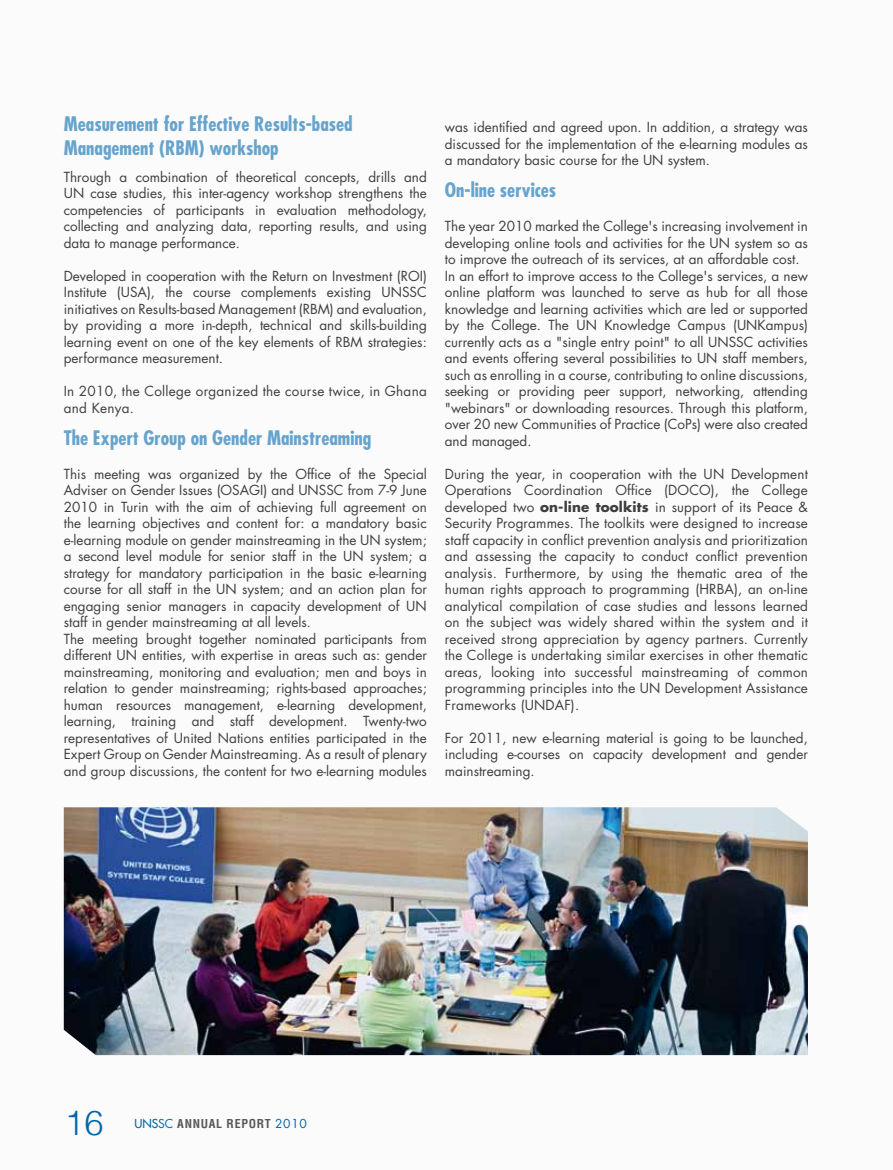
<style>
.page{position:relative;width:893px;height:1170px;background:#fff}
.page>*{position:absolute;margin:0;border:0;box-sizing:border-box;transform-origin:0 0}
.t1{font:300 34.5px "Helvetica";color:#0066ac}
.t2{font:700 condensed 19.5px/23.4px "Futura";color:#66a3cd}
.t3{font:13.5px/16.5px "Futura";color:#3e3d40;text-align:justify}
.t4{font:13.5px/16.5px "Futura";letter-spacing:.02em;color:#3e3d40}
.t5{font:700 condensed 12px "Helvetica";letter-spacing:.06em;color:#58585a}
.s1{font-weight:700}
.s2{font-family:"Futura";font-weight:400;font-stretch:normal;color:#0066ac}
</style>
<div class="page">
<div style="left:0;top:0;width:893px;height:1169px;background:#fbfbfb"></div>
<img style="left:64px;top:807px;width:744px;height:247px">
<h2 class="t2" style="left:64px;top:112px;width:290px">Measurement for Effective Results-based<br>Management (RBM) workshop</h2>
<p class="t3" style="left:64px;top:168px;width:365px">Through a combination of theoretical concepts, drills and UN case studies, this inter-agency workshop strengthens the competencies of participants in evaluation methodology, collecting and analyzing data, reporting results, and using data to manage performance.</p>
<p class="t3" style="left:64px;top:267px;width:365px">Developed in cooperation with the Return on Investment (ROI)<br>Institute (USA), the course complements existing UNSSC initiatives on Results-based Management (RBM) and evaluation, by providing a more in-depth, technical and skills-building learning event on one of the key elements of RBM strategies: performance measurement.</p>
<p class="t4" style="left:64px;top:383px;width:365px">In 2010, the College organized the course twice, in Ghana and Kenya.</p>
<h2 class="t2" style="left:64px;top:425px;width:309px">The Expert Group on Gender Mainstreaming</h2>
<p class="t3" style="left:64px;top:465px;width:365px;text-align:left">This meeting was organized by the Office of the Special Adviser on Gender Issues (OSAGI) and UNSSC from 7-9 June 2010 in Turin with the aim of achieving full agreement on the learning objectives and content for: a mandatory basic e-learning module on gender mainstreaming in the UN system; a second level module for senior staff in the UN system; a strategy for mandatory participation in the basic e-learning course for all staff in the UN system; and an action plan for engaging senior managers in capacity development of UN staff in gender mainstreaming at all levels.<br>The meeting brought together nominated participants from different UN entities, with expertise in areas such as: gender mainstreaming, monitoring and evaluation; men and boys in relation to gender mainstreaming; rights-based approaches; human resources management, e-learning development, learning, training and staff development. Twenty-two representatives of United Nations entities participated in the Expert Group on Gender Mainstreaming. As a result of plenary and group discussions, the content for two e-learning modules</p>
<p class="t3" style="left:445px;top:119px;width:365px">was identified and agreed upon. In addition, a strategy was discussed for the implementation of the e-learning modules as a mandatory basic course for the UN system.</p>
<h2 class="t2" style="left:445px;top:178px;width:113px">On-line services</h2>
<p class="t3" style="left:445px;top:218px;width:365px;text-align:left">The year 2010 marked the College's increasing involvement in developing online tools and activities for the UN system so as to improve the outreach of its services, at an affordable cost.<br>In an effort to improve access to the College's services, a new online platform was launched to serve as hub for all those knowledge and learning activities which are led or supported by the College. The UN Knowledge Campus (UNKampus) currently acts as a "single entry point" to all UNSSC activities and events offering several possibilities to UN staff members, such as enrolling in a course, contributing to online discussions, seeking or providing peer support, networking, attending "webinars" or downloading resources. Through this platform, over 20 new Communities of Practice (CoPs) were also created and managed.</p>
<p class="t3" style="left:445px;top:465px;width:365px">During the year, in cooperation with the UN Development Operations Coordination Office (DOCO), the College developed two <span class="s1">on-line toolkits</span> in support of its Peace &amp; Security Programmes. The toolkits were designed to increase staff capacity in conflict prevention analysis and prioritization and assessing the capacity to conduct conflict prevention analysis. Furthermore, by using the thematic area of the human rights approach to programming (HRBA), an on-line analytical compilation of case studies and lessons learned on the subject was widely shared within the system and it received strong appreciation by agency partners. Currently the College is undertaking similar exercises in other thematic areas, looking into successful mainstreaming of common programming principles into the UN Development Assistance Frameworks (UNDAF).</p>
<p class="t3" style="left:445px;top:729px;width:365px">For 2011, new e-learning material is going to be launched, including e-courses on capacity development and gender mainstreaming.</p>
<h1 class="t1" style="left:65px;top:1101px;width:40px">16</h1>
<p class="t5" style="left:134px;top:1115px;width:174px"><span class="s2">UNS</span><span class="s2">SC</span> ANN UAL REPORT <span class="s2">2010</span></p>
</div>
